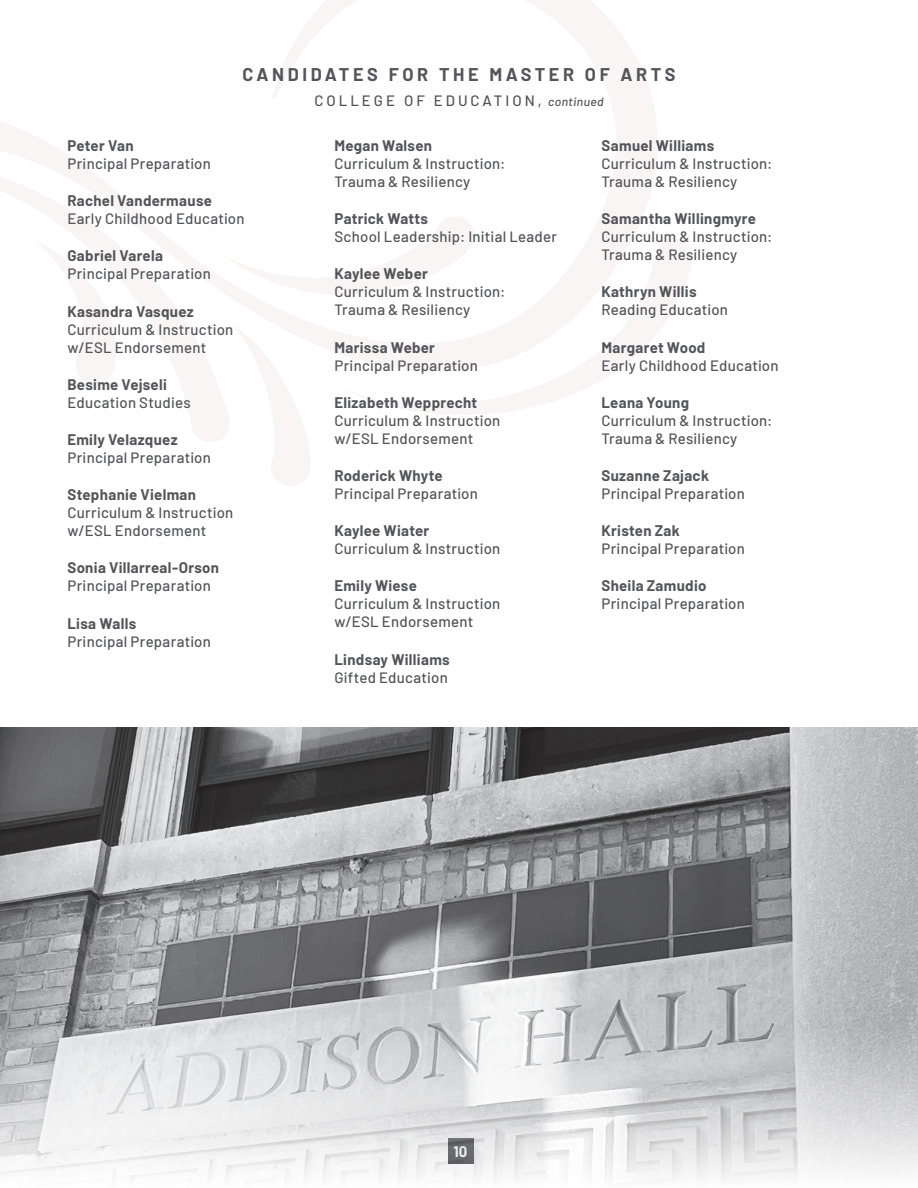
<style>
.page{position:relative;width:918px;height:1188px;background:#fff}
.page>*{position:absolute;margin:0;border:0;box-sizing:border-box;transform-origin:0 0}
.Canididate_Header{font:700 18px "Barlow";letter-spacing:.2em;color:#54555a}
.Major{font:500 15px/18px "Barlow";letter-spacing:.02em;color:#54555a}
.Candidate_Name{font:700 15px "Barlow";letter-spacing:.02em;color:#54555a}
.Candidate_Name-2{font:500 15px/18px "Barlow";letter-spacing:.015em;color:#54555a}
.College_Desc_Subhead{font:500 15px "Barlow";letter-spacing:.2em;color:#54555a}
.t1{font:700 15px "Barlow";color:#fff}
.s1{font-size:12px}
.s2{font-weight:700}
</style>
<div class="page">
<svg style="left:0;top:0;width:657px;height:355px"></svg>
<svg style="left:0;top:154px;width:232px;height:288px"></svg>
<svg style="left:230px;top:324px;width:81px;height:162px"></svg>
<svg style="left:35px;top:240px;width:84px;height:145px"></svg>
<svg style="left:344px;top:237px;width:348px;height:177px"></svg>
<svg style="left:223px;top:214px;width:254px;height:81px"></svg>
<img style="left:0;top:728px;width:918px;height:452px">
<p class="Canididate_Header" style="left:242px;top:61px;width:435px">CANDIDATES FOR THE MASTER OF ARTS</p>
<p class="College_Desc_Subhead" style="left:314px;top:89px;width:293px">COLLEGE OF EDUCATION, <span class="s1">continued</span></p>
<p class="Candidate_Name" style="left:68px;top:135px;width:68px">Peter Van</p>
<p class="Major" style="left:68px;top:153px;width:145px">Principal Preparation</p>
<p class="Candidate_Name" style="left:68px;top:190px;width:146px">Rachel Vandermause</p>
<p class="Major" style="left:68px;top:209px;width:179px">Early Childhood Education</p>
<p class="Candidate_Name" style="left:68px;top:245px;width:97px">Gabriel Varela</p>
<p class="Major" style="left:68px;top:264px;width:145px">Principal Preparation</p>
<p class="Candidate_Name" style="left:68px;top:300px;width:128px">Kasandra Vasquez</p>
<p class="Major" style="left:68px;top:319px;width:167px">Curriculum &amp; Instruction w/ESL Endorsement</p>
<p class="Candidate_Name" style="left:68px;top:373px;width:101px">Besime Vejseli</p>
<p class="Major" style="left:68px;top:392px;width:125px">Education Studies</p>
<p class="Candidate_Name" style="left:68px;top:429px;width:112px">Emily Velazquez</p>
<p class="Major" style="left:68px;top:447px;width:145px">Principal Preparation</p>
<p class="Candidate_Name" style="left:68px;top:484px;width:130px">Stephanie Vielman</p>
<p class="Major" style="left:68px;top:503px;width:167px">Curriculum &amp; Instruction w/ESL Endorsement</p>
<p class="Candidate_Name" style="left:68px;top:557px;width:153px">Sonia Villarreal-Orson</p>
<p class="Major" style="left:68px;top:576px;width:145px">Principal Preparation</p>
<p class="Candidate_Name" style="left:68px;top:612px;width:70px">Lisa Walls</p>
<p class="Major" style="left:68px;top:631px;width:145px">Principal Preparation</p>
<p class="Candidate_Name" style="left:334px;top:135px;width:99px">Megan Walsen</p>
<p class="Major" style="left:334px;top:153px;width:173px">Curriculum &amp; Instruction:<br>Trauma &amp; Resiliency</p>
<p class="Candidate_Name" style="left:334px;top:208px;width:95px">Patrick Watts</p>
<p class="Major" style="left:334px;top:227px;width:224px">School Leadership: Initial Leader</p>
<p class="Candidate_Name" style="left:334px;top:263px;width:95px">Kaylee Weber</p>
<p class="Major" style="left:334px;top:282px;width:173px">Curriculum &amp; Instruction:<br>Trauma &amp; Resiliency</p>
<p class="Candidate_Name" style="left:334px;top:336px;width:102px">Marissa Weber</p>
<p class="Major" style="left:334px;top:355px;width:145px">Principal Preparation</p>
<p class="Candidate_Name" style="left:334px;top:391px;width:144px">Elizabeth Wepprecht</p>
<p class="Major" style="left:334px;top:410px;width:167px">Curriculum &amp; Instruction w/ESL Endorsement</p>
<p class="Candidate_Name" style="left:334px;top:465px;width:110px">Roderick Whyte</p>
<p class="Major" style="left:334px;top:483px;width:145px">Principal Preparation</p>
<p class="Candidate_Name" style="left:334px;top:520px;width:96px">Kaylee Wiater</p>
<p class="Major" style="left:334px;top:539px;width:167px">Curriculum &amp; Instruction</p>
<p class="Candidate_Name" style="left:334px;top:575px;width:84px">Emily Wiese</p>
<p class="Major" style="left:334px;top:594px;width:167px">Curriculum &amp; Instruction w/ESL Endorsement</p>
<p class="Candidate_Name" style="left:334px;top:648px;width:117px">Lindsay Williams</p>
<p class="Major" style="left:334px;top:667px;width:115px">Gifted Education</p>
<p class="Candidate_Name" style="left:602px;top:135px;width:114px">Samuel Williams</p>
<p class="Major" style="left:602px;top:153px;width:173px">Curriculum &amp; Instruction:<br>Trauma &amp; Resiliency</p>
<p class="Candidate_Name" style="left:602px;top:208px;width:156px">Samantha Willingmyre</p>
<p class="Major" style="left:602px;top:227px;width:173px">Curriculum &amp; Instruction:<br>Trauma &amp; Resiliency</p>
<p class="Candidate_Name" style="left:602px;top:281px;width:97px">Kathryn Willis</p>
<p class="Major" style="left:602px;top:300px;width:128px">Reading Education</p>
<p class="Candidate_Name" style="left:602px;top:336px;width:105px">Margaret Wood</p>
<p class="Major" style="left:602px;top:355px;width:179px">Early Childhood Education</p>
<p class="Candidate_Name" style="left:602px;top:391px;width:89px">Leana Young</p>
<p class="Major" style="left:602px;top:410px;width:173px">Curriculum &amp; Instruction:<br>Trauma &amp; Resiliency</p>
<p class="Candidate_Name" style="left:602px;top:465px;width:109px">Suzanne Zajack</p>
<p class="Major" style="left:602px;top:483px;width:145px">Principal Preparation</p>
<p class="Candidate_Name" style="left:602px;top:520px;width:80px">Kristen Zak</p>
<p class="Major" style="left:602px;top:539px;width:145px">Principal Preparation</p>
<p class="Candidate_Name-2" style="left:602px;top:576px;width:145px"><span class="s2">Sheila Zamudio<br></span>Principal Preparation</p>
<p class="t1" style="left:454px;top:1140px;width:15px">10</p>
</div>
